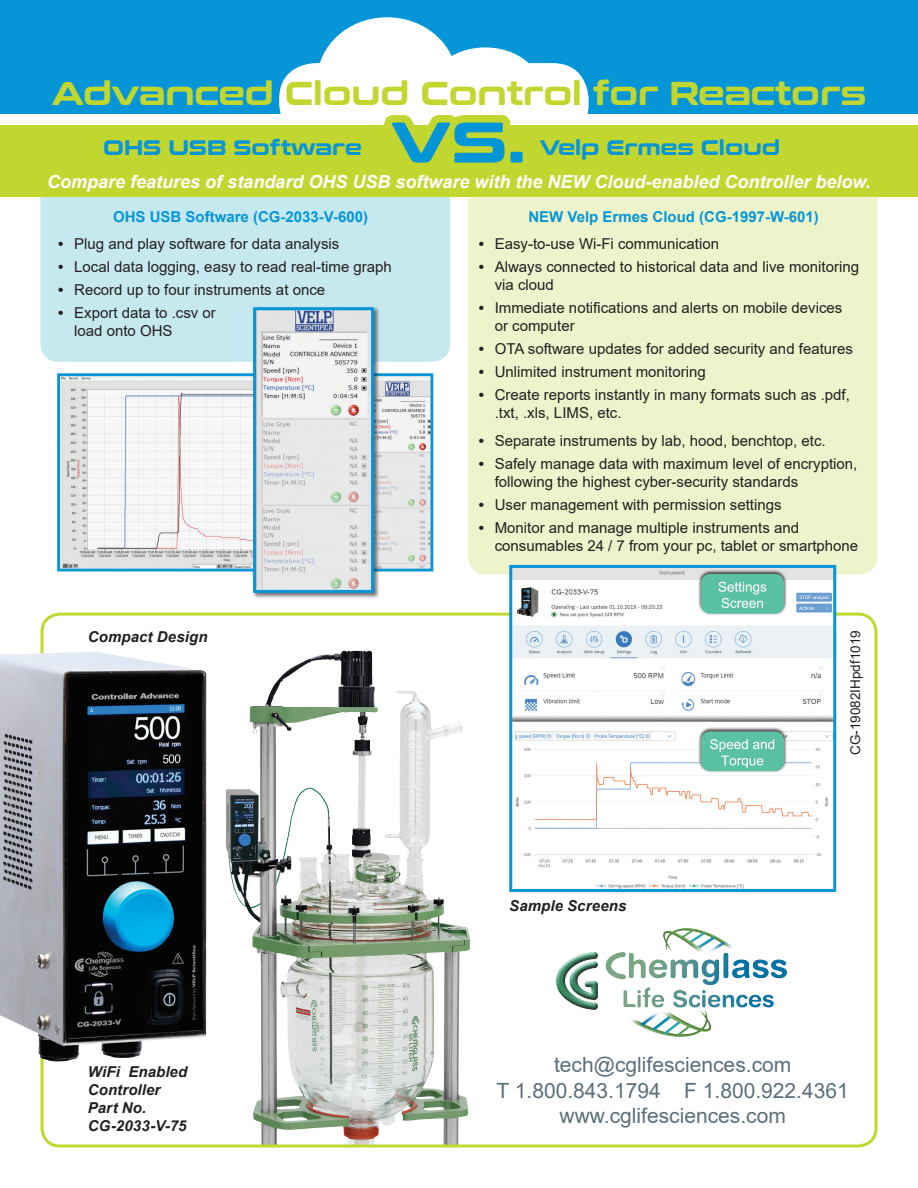
<style>
.page{position:relative;width:918px;height:1188px;background:#fff}
.page>*{position:absolute;margin:0;border:0;box-sizing:border-box;transform-origin:0 0}
.t1{font:700 72px "Conthrax Rg";color:#0696d7}
.t2{font:700 33px "Conthrax Rg";color:#c1d72f}
.t3{font:21px "Arial";color:#5b6f7b}
.t4{font:700 21px "Conthrax Rg";color:#0696d7}
.t5{font:italic 700 18px "Arial";color:#fff}
.A_Prod_Copy{font:15px/18px "Arial";color:#231f20}
.A_Pull_Quote{font:italic 700 15px/18px "Arial";letter-spacing:.005em;color:#231f20}
.t6{font:700 15px "Arial";color:#0696d7}
.t7{font:700 15px "Arial";color:#231f20}
.t8{font:13.5px "Arial";color:#231f20}
</style>
<div class="page">
<img style="left:226px;top:651px;width:242px;height:493px">
<div style="left:468px;top:197px;width:409px;height:378px;background:#edf3cb"></div>
<div style="left:40px;top:197px;width:410px;height:165px;background:#c6e8ef"></div>
<img style="left:61px;top:377px;width:368px;height:191px">
<div style="left:57px;top:373px;width:376px;height:199px;border:3px solid #0696d7"></div>
<div style="left:252px;top:306px;width:128px;height:293px;background:#231f20;opacity:.6"></div>
<img style="left:257px;top:311px;width:113px;height:278px">
<div style="left:253px;top:307px;width:121px;height:286px;border:3px solid #0696d7"></div>
<div style="left:0;top:0;width:918px;height:113px;background:#0696d7"></div>
<div style="left:317px;top:17px;width:140px;height:126px;background:#fff;border-radius:50%"></div>
<div style="left:429px;top:47px;width:113px;height:88px;background:#fff;border-radius:50%"></div>
<div style="left:279px;top:63px;width:310px;height:77px;background:#fff;border-radius:36px"></div>
<img style="left:0;top:652px;width:207px;height:409px">
<div style="left:0;top:126px;width:918px;height:71px;background:#c1d72f"></div>
<svg style="left:378px;top:115px;width:142px;height:11px"></svg>
<div style="left:503px;top:144px;width:27px;height:26px;border:15px solid #c1d72f;border-radius:2px"></div>
<img style="left:513px;top:569px;width:319px;height:319px">
<div style="left:509px;top:565px;width:327px;height:327px;border:3px solid #0696d7"></div>
<img style="left:556px;top:928px;width:231px;height:109px">
<p class="t2" style="left:52px;top:68px;width:816px">Advanced Cloud Control for Reactors</p>
<p class="t4" style="left:103px;top:131px;width:260px">OHS USB Software</p>
<p class="t1" style="left:391px;top:82px;width:137px">vs.</p>
<p class="t4" style="left:540px;top:131px;width:242px">Velp Ermes Cloud</p>
<p class="t5" style="left:47px;top:170px;width:825px">Compare features of standard OHS USB software with the NEW Cloud-enabled Controller below.</p>
<p class="t6" style="left:113px;top:206px;width:257px">OHS USB Software (CG-2033-V-600)</p>
<p class="t6" style="left:528px;top:206px;width:292px">NEW Velp Ermes Cloud (CG-1997-W-601)</p>
<p class="t7" style="left:58px;top:233px;width:7px">•</p>
<p class="A_Prod_Copy" style="left:74px;top:235px;width:267px">Plug and play software for data analysis</p>
<p class="t7" style="left:58px;top:256px;width:7px">•</p>
<p class="A_Prod_Copy" style="left:74px;top:258px;width:319px">Local data logging, easy to read real-time graph</p>
<p class="t7" style="left:58px;top:279px;width:7px">•</p>
<p class="A_Prod_Copy" style="left:74px;top:281px;width:252px">Record up to four instruments at once</p>
<p class="t7" style="left:58px;top:302px;width:7px">•</p>
<p class="A_Prod_Copy" style="left:74px;top:303px;width:143px">Export data to .csv or load onto OHS</p>
<p class="t7" style="left:479px;top:233px;width:7px">•</p>
<p class="A_Prod_Copy" style="left:495px;top:235px;width:226px">Easy-to-use Wi-Fi communication</p>
<p class="t7" style="left:479px;top:256px;width:7px">•</p>
<p class="A_Prod_Copy" style="left:495px;top:258px;width:366px">Always connected to historical data and live monitoring via cloud</p>
<p class="t7" style="left:479px;top:297px;width:7px">•</p>
<p class="A_Prod_Copy" style="left:495px;top:299px;width:349px">Immediate notifications and alerts on mobile devices or computer</p>
<p class="t7" style="left:479px;top:338px;width:7px">•</p>
<p class="A_Prod_Copy" style="left:495px;top:339px;width:360px">OTA software updates for added security and features</p>
<p class="t7" style="left:479px;top:361px;width:7px">•</p>
<p class="A_Prod_Copy" style="left:495px;top:362px;width:212px">Unlimited instrument monitoring</p>
<p class="t7" style="left:479px;top:384px;width:7px">•</p>
<p class="A_Prod_Copy" style="left:495px;top:385px;width:357px">Create reports instantly in many formats such as .pdf, .txt, .xls, LIMS, etc.</p>
<p class="t7" style="left:479px;top:431px;width:7px">•</p>
<p class="A_Prod_Copy" style="left:495px;top:432px;width:333px">Separate instruments by lab, hood, benchtop, etc.</p>
<p class="t7" style="left:479px;top:453px;width:7px">•</p>
<p class="A_Prod_Copy" style="left:495px;top:455px;width:364px">Safely manage data with maximum level of encryption, following the highest cyber-security standards</p>
<p class="t7" style="left:479px;top:494px;width:7px">•</p>
<p class="A_Prod_Copy" style="left:495px;top:496px;width:288px">User management with permission settings</p>
<p class="t7" style="left:479px;top:517px;width:7px">•</p>
<p class="A_Prod_Copy" style="left:495px;top:519px;width:365px">Monitor and manage multiple instruments and consumables 24 / 7 from your pc, tablet or smartphone</p>
<p class="A_Pull_Quote" style="left:88px;top:629px;width:121px">Compact Design</p>
<p class="t8" style="left:846px;top:755px;width:126px;rotate:-90deg">CG-19082IHpdf1019</p>
<p class="A_Pull_Quote" style="left:509px;top:897px;width:119px">Sample Screens</p>
<p class="A_Pull_Quote" style="left:88px;top:1063px;width:101px">WiFi Enabled<br>Controller</p>
<p class="A_Pull_Quote" style="left:88px;top:1099px;width:60px">Part No.</p>
<p class="A_Pull_Quote" style="left:88px;top:1117px;width:100px">CG-2033-V-75</p>
<p class="t3" style="left:554px;top:1050px;width:239px">tech@cglifesciences.com</p>
<p class="t3" style="left:497px;top:1076px;width:354px">T 1.800.843.1794 F 1.800.922.4361</p>
<p class="t3" style="left:560px;top:1101px;width:228px">www.cglifesciences.com</p>
</div>
